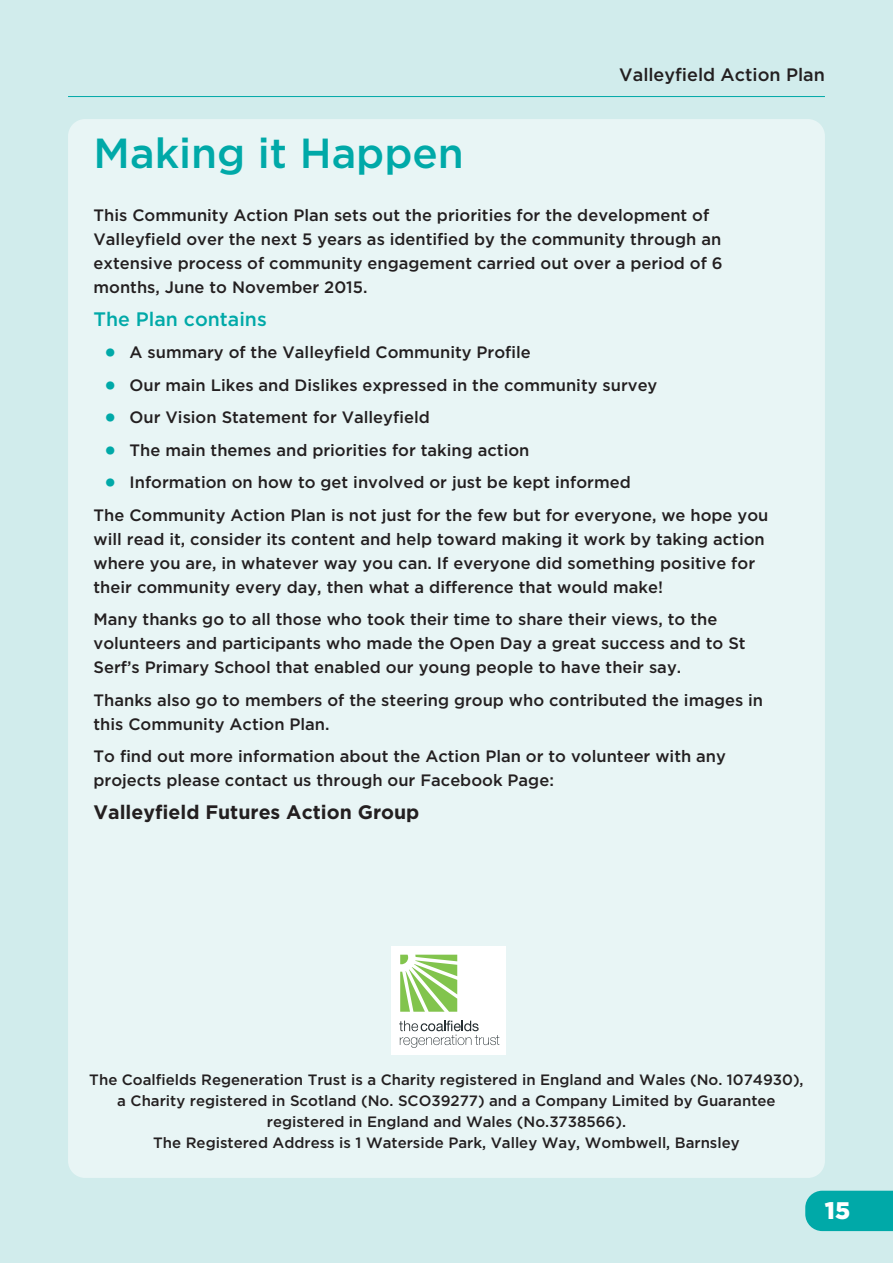
<style>
.page{position:relative;width:893px;height:1263px;background:#d1ecec}
.page>*{position:absolute;margin:0;border:0;box-sizing:border-box;transform-origin:0 0}
.t1{font:500 42px "Gotham";color:#00a9a8}
.t2{font:900 24px "Gotham";color:#fff}
.t3{font:700 19.5px "Gotham";color:#231f20}
.t4{font:500 19.5px "Gotham";color:#00a9a8}
.t5{font:500 18px "Gotham";color:#231f20}
.t6{font:500 16.5px/24px "Gotham";color:#231f20}
.t7{font:500 15px/21px "Gotham";color:#231f20;text-align:center}
.s1{font-family:"Commercial Pi BT";font-weight:400;color:#00a9a8}
</style>
<div class="page">
<div style="left:68px;top:119px;width:757px;height:1059px;background:#e8f5f5"></div>
<hr style="left:68px;top:96px;width:757px;height:1px;background:#00a9a8">
<div style="left:805px;top:1191px;width:88px;height:40px;background:#00a9a8"></div>
<div style="left:391px;top:946px;width:114px;height:108px;background:#fff"></div>
<svg style="left:400px;top:954px;width:58px;height:58px"></svg>
<svg style="left:400px;top:955px;width:57px;height:57px"></svg>
<svg style="left:399px;top:1020px;width:100px;height:28px"></svg>
<p class="t5" style="left:619px;top:65px;width:207px">Valleyfield Action Plan</p>
<h1 class="t1" style="left:94px;top:129px;width:372px">Making it Happen</h1>
<p class="t6" style="left:94px;top:203px;width:631px">This Community Action Plan sets out the priorities for the development of Valleyfield over the next 5 years as identified by the community through an extensive process of community engagement carried out over a period of 6 months, June to November 2015.</p>
<p class="t4" style="left:94px;top:308px;width:175px">The Plan contains</p>
<p class="t6" style="left:106px;top:340px;width:426px"><span class="s1">-</span> A summary of the Valleyfield Community Profile</p>
<p class="t6" style="left:106px;top:373px;width:553px"><span class="s1">-</span> Our main Likes and Dislikes expressed in the community survey</p>
<p class="t6" style="left:106px;top:405px;width:325px"><span class="s1">-</span> Our Vision Statement for Valleyfield</p>
<p class="t6" style="left:106px;top:438px;width:425px"><span class="s1">-</span> The main themes and priorities for taking action</p>
<p class="t6" style="left:94px;top:466px;width:676px;line-height:32.5px;text-indent:12px"><span class="s1">-</span> Information on how to get involved or just be kept informed<br>The Community Action Plan is not just for the few but for everyone, we hope you</p>
<p class="t6" style="left:94px;top:527px;width:673px">will read it, consider its content and help toward making it work by taking action where you are, in whatever way you can. If everyone did something positive for their community every day, then what a difference that would make!</p>
<p class="t6" style="left:94px;top:607px;width:654px">Many thanks go to all those who took their time to share their views, to the volunteers and participants who made the Open Day a great success and to St<br>Serf’s Primary School that enabled our young people to have their say.</p>
<p class="t6" style="left:94px;top:688px;width:671px">Thanks also go to members of the steering group who contributed the images in this Community Action Plan.</p>
<p class="t6" style="left:94px;top:744px;width:634px">To find out more information about the Action Plan or to volunteer with any projects please contact us through our Facebook Page:</p>
<p class="t3" style="left:94px;top:801px;width:327px">Valleyfield Futures Action Group</p>
<p class="t7" style="left:89px;top:1068px;width:716px">The Coalfields Regeneration Trust is a Charity registered in England and Wales (No. 1074930), a Charity registered in Scotland (No. SCO39277) and a Company Limited by Guarantee registered in England and Wales (No.3738566).<br>The Registered Address is 1 Waterside Park, Valley Way, Wombwell, Barnsley</p>
<h2 class="t2" style="left:825px;top:1197px;width:27px">15</h2>
</div>
